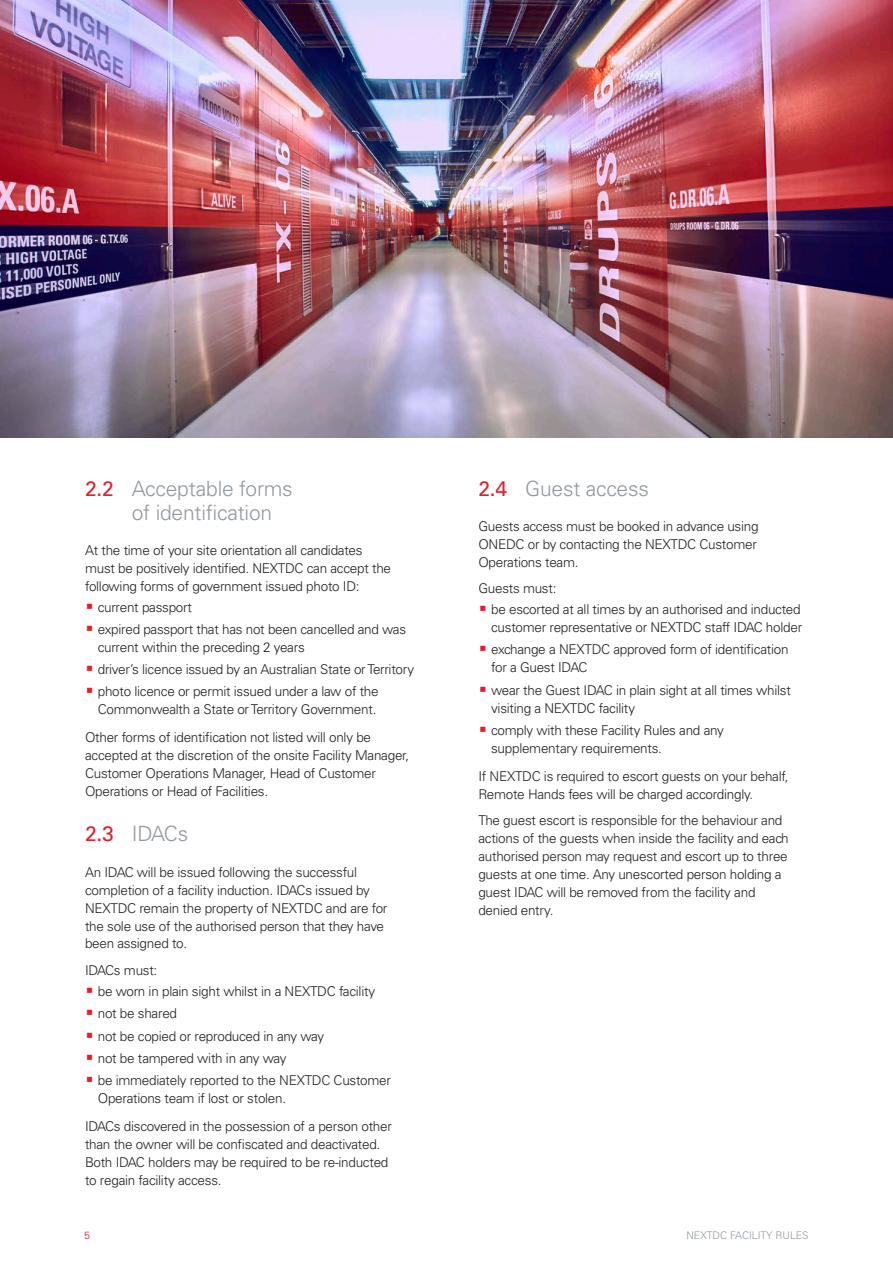
<style>
.page{position:relative;width:893px;height:1263px;background:#fff}
.page>*{position:absolute;margin:0;border:0;box-sizing:border-box;transform-origin:0 0}
.t1{font:300 21px/24px "Univers LT Std";letter-spacing:-.01em;color:#9299a0}
.t2{font:300 13.5px/18px "Univers LT Std";letter-spacing:-.02em;color:#231f20}
.t3{font:300 10.5px "Univers LT Std";color:#9299a0}
.t4{font:300 10.5px "Univers LT Std";color:#ec1b2a}
.s1{font-weight:400;color:#ec1b2a}
</style>
<div class="page">
<img style="left:0;top:0;width:893px;height:438px">
<h1 class="t1" style="left:132px;top:476px;width:162px;text-indent:-47px"><span class="s1">2.2</span> Acceptable forms of identification</h1>
<p class="t2" style="left:85px;top:541px;width:308px">At the time of your site orientation all candidates must be positively identified. NEXTDC can accept the following forms of government issued photo ID:</p>
<p class="t2" style="left:98px;top:596px;width:310px;line-height:22.2px">current passport<br>expired passport that has not been cancelled and was</p>
<p class="t2" style="left:98px;top:636px;width:318px;line-height:22.2px">current within the preceding 2 years<br>driver’s licence issued by an Australian State or Territory photo licence or permit issued under a law of the</p>
<p class="t2" style="left:85px;top:696px;width:293px;line-height:27.8px;text-indent:13px">Commonwealth a State or Territory Government.<br>Other forms of identification not listed will only be</p>
<p class="t2" style="left:85px;top:746px;width:326px">accepted at the discretion of the onsite Facility Manager,<br>Customer Operations Manager, Head of Customer<br>Operations or Head of Facilities.</p>
<h1 class="t1" style="left:85px;top:822px;width:105px"><span class="s1">2.3</span> IDACs</h1>
<p class="t2" style="left:85px;top:863px;width:304px">An IDAC will be issued following the successful completion of a facility induction. IDACs issued by NEXTDC remain the property of NEXTDC and are for the sole use of the authorised person that they have been assigned to.</p>
<p class="t2" style="left:98px;top:960px;width:279px;line-height:21px;text-indent:-13px">IDACs must:<br>be worn in plain sight whilst in a NEXTDC facility</p>
<p class="t2" style="left:98px;top:1002px;width:295px;line-height:22.2px">not be shared<br>not be copied or reproduced in any way<br>not be tampered with in any way<br>be immediately reported to the NEXTDC Customer</p>
<p class="t2" style="left:85px;top:1084px;width:308px;line-height:27.8px;text-indent:13px">Operations team if lost or stolen.<br>IDACs discovered in the possession of a person other</p>
<p class="t2" style="left:85px;top:1135px;width:305px">than the owner will be confiscated and deactivated.<br>Both IDAC holders may be required to be re-inducted to regain facility access.</p>
<h1 class="t1" style="left:478px;top:476px;width:172px"><span class="s1">2.4</span> Guest access</h1>
<p class="t2" style="left:478px;top:517px;width:282px">Guests access must be booked in advance using<br>ONEDC or by contacting the NEXTDC Customer<br>Operations team.</p>
<p class="t2" style="left:491px;top:578px;width:311px;line-height:21px;text-indent:-13px">Guests must:<br>be escorted at all times by an authorised and inducted</p>
<p class="t2" style="left:491px;top:616px;width:312px;line-height:22.2px">customer representative or NEXTDC staff IDAC holder exchange a NEXTDC approved form of identification</p>
<p class="t2" style="left:491px;top:656px;width:301px;line-height:22.2px">for a Guest IDAC<br>wear the Guest IDAC in plain sight at all times whilst</p>
<p class="t2" style="left:491px;top:697px;width:234px;line-height:22.2px">visiting a NEXTDC facility<br>comply with these Facility Rules and any</p>
<p class="t2" style="left:478px;top:734px;width:312px;line-height:27.8px;text-indent:13px">supplementary requirements.<br>If NEXTDC is required to escort guests on your behalf,</p>
<p class="t2" style="left:478px;top:781px;width:306px;line-height:26.5px">Remote Hands fees will be charged accordingly.<br>The guest escort is responsible for the behaviour and</p>
<p class="t2" style="left:478px;top:829px;width:312px">actions of the guests when inside the facility and each authorised person may request and escort up to three guests at one time. Any unescorted person holding a guest IDAC will be removed from the facility and denied entry.</p>
<p class="t4" style="left:84px;top:1228px;width:7px">5</p>
<p class="t3" style="left:686px;top:1228px;width:124px">NEXTDC FACILITY RULES</p>
</div>
